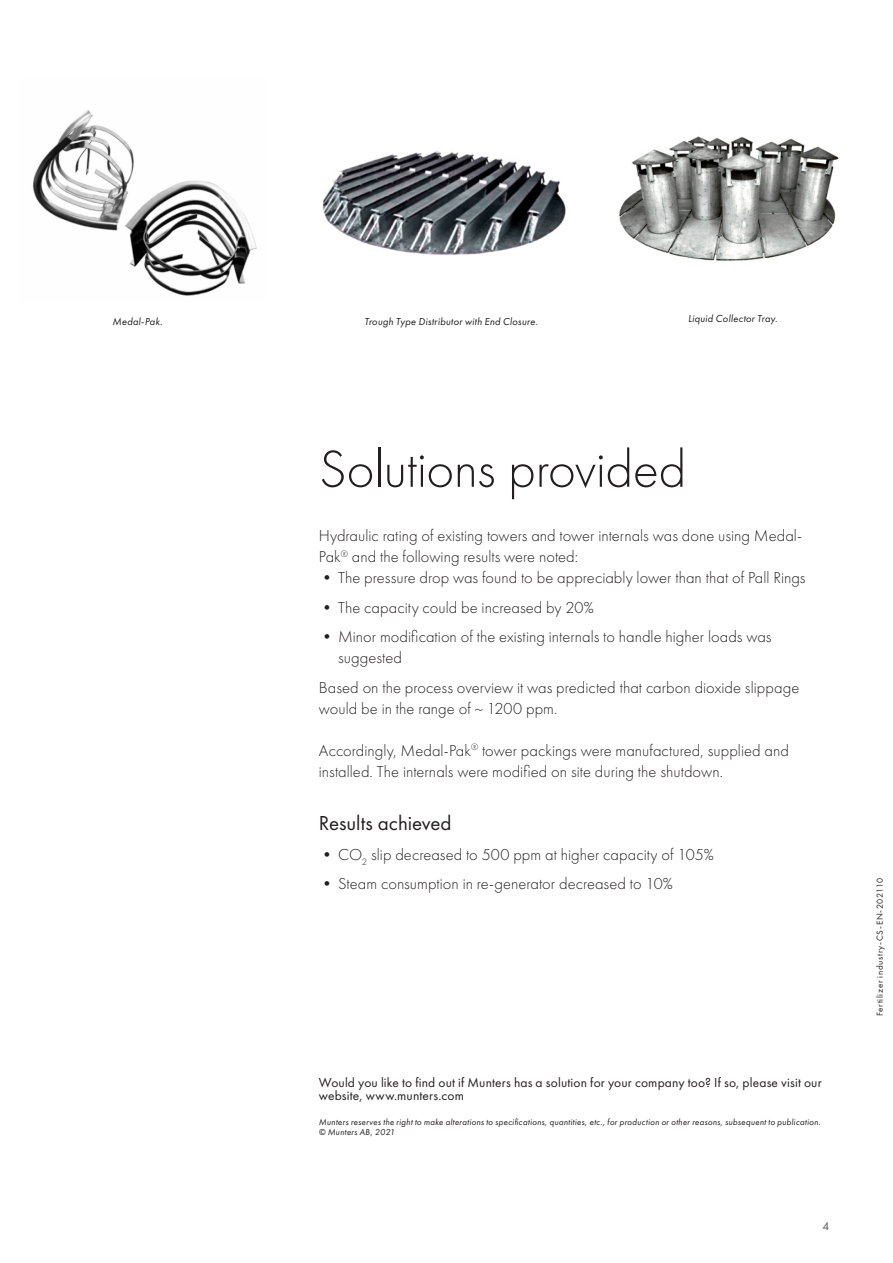
<style>
.page{position:relative;width:893px;height:1263px;background:#fff}
.page>*{position:absolute;margin:0;border:0;box-sizing:border-box;transform-origin:0 0}
.t1{font:54px "Futura PT Light";letter-spacing:-.01em;color:#231f20}
.t2{font:21px "Futura PT";color:#231f20}
.t3{font:16.5px/21px "Futura PT Light";color:#231f20}
.t4{font:13.5px/12.6px "Futura PT";letter-spacing:.01em;color:#231f20}
.t5{font:12px "Futura PT";color:#57585a}
.t6{font:italic 10.5px "Futura PT Book";letter-spacing:.02em;color:#231f20}
.t7{font:italic 9px/10.5px "Futura PT Book";letter-spacing:.025em;color:#231f20}
.t8{font:9px "Futura PT";letter-spacing:.075em;color:#231f20}
</style>
<div class="page">
<img style="left:33px;top:110px;width:224px;height:186px">
<img style="left:323px;top:151px;width:243px;height:104px">
<img style="left:619px;top:136px;width:220px;height:125px">
<p class="t6" style="left:112px;top:315px;width:52px">Medal-Pak.</p>
<p class="t6" style="left:364px;top:315px;width:175px">Trough Type Distributor with End Closure.</p>
<p class="t6" style="left:688px;top:312px;width:91px">Liquid Collector Tray.</p>
<h1 class="t1" style="left:319px;top:438px;width:369px">Solutions provided</h1>
<p class="t3" style="left:319px;top:525px;width:485px">Hydraulic rating of existing towers and tower internals was done using Medal-<br>Pak<sup>®</sup> and the following results were noted:</p>
<p class="t3" style="left:319px;top:567px;width:488px">• The pressure drop was found to be appreciably lower than that of Pall Rings</p>
<p class="t3" style="left:319px;top:597px;width:276px">• The capacity could be increased by 20%</p>
<p class="t3" style="left:338px;top:626px;width:435px;text-indent:-19px">• Minor modification of the existing internals to handle higher loads was suggested</p>
<p class="t3" style="left:319px;top:677px;width:482px">Based on the process overview it was predicted that carbon dioxide slippage would be in the range of ~ 1200 ppm.</p>
<p class="t3" style="left:319px;top:740px;width:471px">Accordingly, Medal-Pak<sup>®</sup> tower packings were manufactured, supplied and installed. The internals were modified on site during the shutdown.</p>
<p class="t2" style="left:319px;top:811px;width:134px">Results achieved</p>
<p class="t3" style="left:319px;top:844px;width:396px">• CO<sub>2</sub> slip decreased to 500 ppm at higher capacity of 105%</p>
<p class="t3" style="left:319px;top:873px;width:355px">• Steam consumption in re-generator decreased to 10%</p>
<p class="t8" style="left:874px;top:1016px;width:140px;rotate:-90deg">Fertilizer industry-CS-EN-202110</p>
<p class="t4" style="left:319px;top:1076px;width:504px">Would you like to find out if Munters has a solution for your company too? If so, please visit our website, www.munters.com</p>
<p class="t7" style="left:319px;top:1116px;width:503px">Munters reserves the right to make alterations to specifications, quantities, etc., for production or other reasons, subsequent to publication. © Munters AB, 2021</p>
<p class="t5" style="left:822px;top:1219px;width:8px">4</p>
</div>
